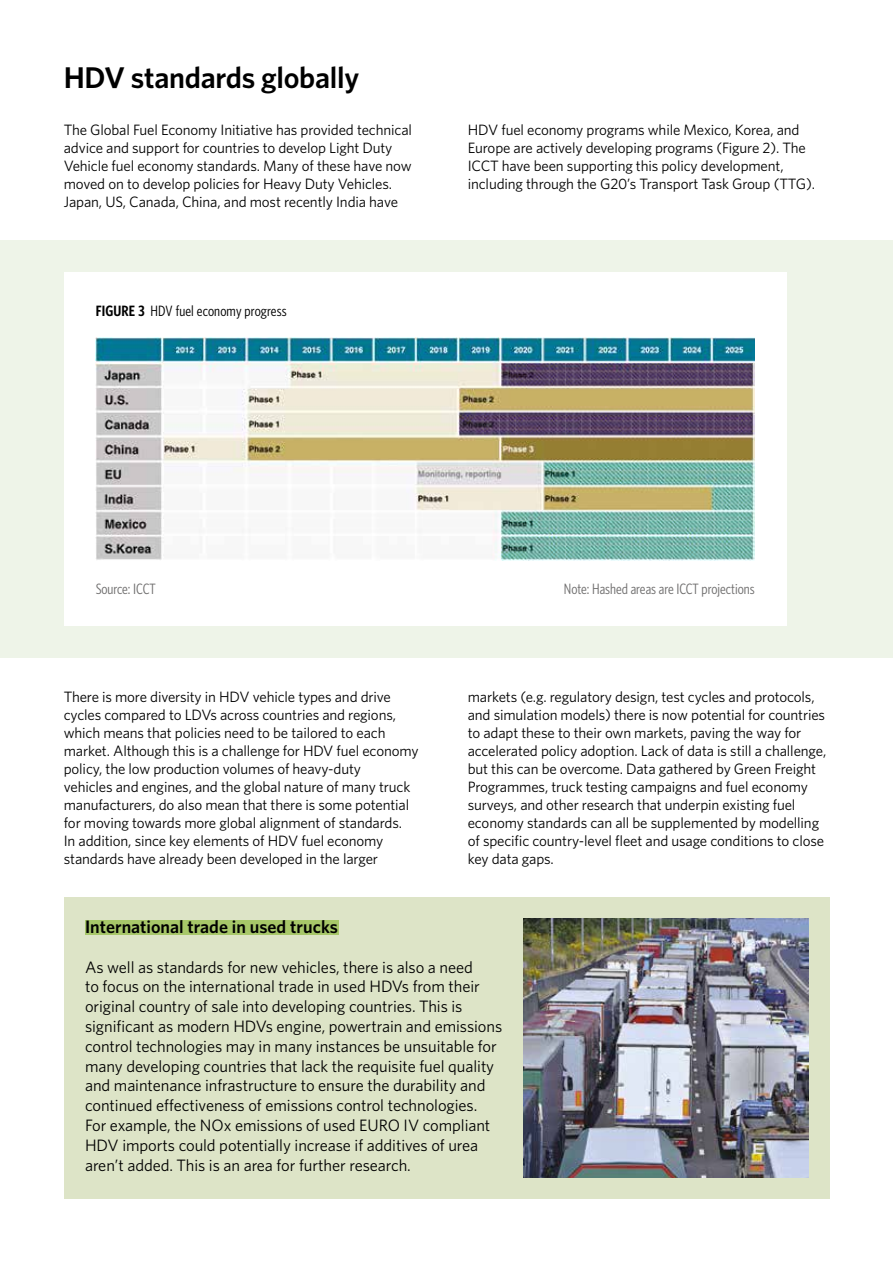
<style>
.page{position:relative;width:893px;height:1263px;background:#fff}
.page>*{position:absolute;margin:0;border:0;box-sizing:border-box;transform-origin:0 0}
.t1{font:600 30px "Whitney";letter-spacing:-.01em;color:#000}
.t2{font:600 18px "Whitney";color:#000}
.t3{font:16.5px/19.8px "Whitney";letter-spacing:-.005em;color:#000}
.t4{font:15px/18px "Whitney";letter-spacing:-.01em;color:#000}
.t5{font:15px "Whitney Condensed";color:#706f6f}
.t6{font:15px "Whitney Condensed";letter-spacing:.01em;color:#000}
.s1{font-weight:600}
</style>
<div class="page">
<div style="left:64px;top:897px;width:766px;height:302px;background:#dde4c7"></div>
<img style="left:524px;top:918px;width:284px;height:260px">
<div style="left:85px;top:919px;width:253px;height:15px;background:#a7c769"></div>
<div style="left:0;top:240px;width:893px;height:417px;background:#eef4e8"></div>
<div style="left:64px;top:272px;width:723px;height:353px;background:#fff"></div>
<img style="left:96px;top:337px;width:659px;height:223px">
<h1 class="t1" style="left:64px;top:57px;width:297px">HDV standards globally</h1>
<p class="t4" style="left:64px;top:121px;width:350px">The Global Fuel Economy Initiative has provided technical advice and support for countries to develop Light Duty Vehicle fuel economy standards. Many of these have now moved on to develop policies for Heavy Duty Vehicles.<br>Japan, US, Canada, China, and most recently India have</p>
<p class="t4" style="left:468px;top:121px;width:349px">HDV fuel economy programs while Mexico, Korea, and Europe are actively developing programs (Figure 2). The ICCT have been supporting this policy development, including through the G20’s Transport Task Group (TTG).</p>
<p class="t6" style="left:96px;top:302px;width:193px"><span class="s1">FIGURE 3</span> HDV fuel economy progress</p>
<p class="t5" style="left:96px;top:579px;width:62px">Source: ICCT</p>
<p class="t5" style="left:564px;top:579px;width:192px">Note: Hashed areas are ICCT projections</p>
<p class="t4" style="left:64px;top:687px;width:356px">There is more diversity in HDV vehicle types and drive cycles compared to LDVs across countries and regions, which means that policies need to be tailored to each market. Although this is a challenge for HDV fuel economy policy, the low production volumes of heavy-duty<br>vehicles and engines, and the global nature of many truck manufacturers, do also mean that there is some potential for moving towards more global alignment of standards.<br>In addition, since key elements of HDV fuel economy standards have already been developed in the larger</p>
<p class="t4" style="left:468px;top:687px;width:360px">markets (e.g. regulatory design, test cycles and protocols, and simulation models) there is now potential for countries to adapt these to their own markets, paving the way for accelerated policy adoption. Lack of data is still a challenge, but this can be overcome. Data gathered by Green Freight Programmes, truck testing campaigns and fuel economy surveys, and other research that underpin existing fuel economy standards can all be supplemented by modelling of specific country-level fleet and usage conditions to close key data gaps.</p>
<p class="t2" style="left:85px;top:915px;width:254px">International trade in used trucks</p>
<p class="t3" style="left:85px;top:956px;width:419px">As well as standards for new vehicles, there is also a need<br>to focus on the international trade in used HDVs from their original country of sale into developing countries. This is significant as modern HDVs engine, powertrain and emissions control technologies may in many instances be unsuitable for many developing countries that lack the requisite fuel quality and maintenance infrastructure to ensure the durability and continued effectiveness of emissions control technologies.<br>For example, the NOx emissions of used EURO IV compliant HDV imports could potentially increase if additives of urea aren’t added. This is an area for further research.</p>
</div>
